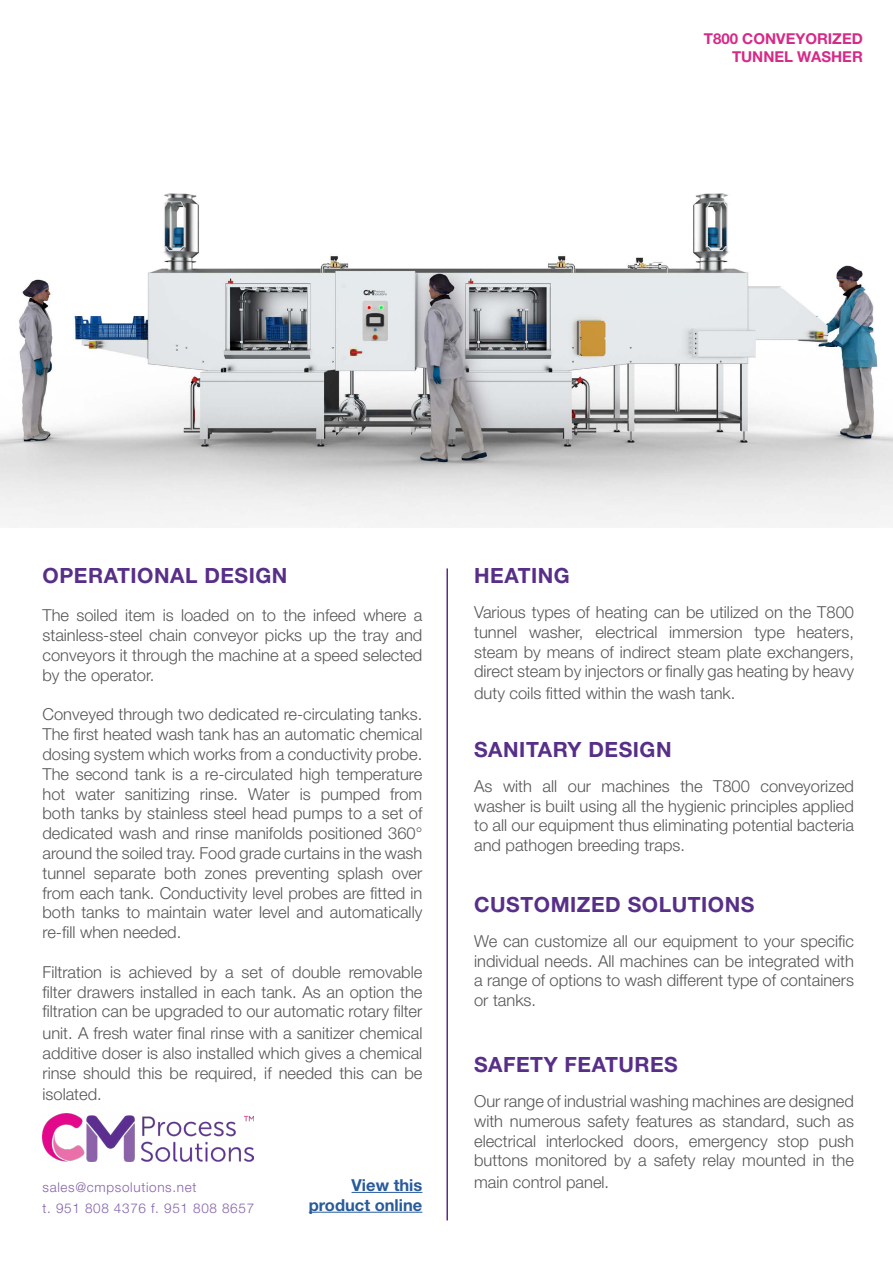
<style>
.page{position:relative;width:893px;height:1263px;background:#fff}
.page>*{position:absolute;margin:0;border:0;box-sizing:border-box;transform-origin:0 0}
.t1{font:700 21px "Helvetica Neue LT Std";letter-spacing:.025em;color:#582f88}
.t2{font:300 16.5px/19.8px "Helvetica Neue LT Std";color:#575756;text-align:justify}
.t3{font:700 16.5px/19.8px "Helvetica Neue LT Std";color:#275b9b;text-align:right}
.t4{font:700 15px/18px "Helvetica Neue LT Std";color:#d62a87;text-align:right}
.t5{font:300 13.5px/21.6px "Helvetica Neue LT Std";letter-spacing:.05em;color:#8463a8}
</style>
<div class="page">
<img style="left:0;top:193px;width:893px;height:334px">
<hr style="left:446px;top:568px;width:2px;height:652px;background:#582f88">
<img style="left:43px;top:1113px;width:211px;height:49px">
<hr style="left:352px;top:1192px;width:70px;height:1px;background:#275b9b">
<hr style="left:309px;top:1212px;width:113px;height:1px;background:#275b9b">
<p class="t4" style="left:704px;top:29px;width:160px">T800 CONVEYORIZED<br>TUNNEL WASHER</p>
<p class="t1" style="left:43px;top:563px;width:246px">OPERATIONAL DESIGN</p>
<p class="t2" style="left:43px;top:605px;width:381px">The soiled item is loaded on to the infeed where a stainless-steel chain conveyor picks up the tray and conveyors it through the machine at a speed selected by the operator.</p>
<p class="t2" style="left:43px;top:704px;width:381px">Conveyed through two dedicated re-circulating tanks.<br>The first heated wash tank has an automatic chemical dosing system which works from a conductivity probe.<br>The second tank is a re-circulated high temperature hot water sanitizing rinse. Water is pumped from both tanks by stainless steel head pumps to a set of dedicated wash and rinse manifolds positioned 360° around the soiled tray. Food grade curtains in the wash tunnel separate both zones preventing splash over from each tank. Conductivity level probes are fitted in both tanks to maintain water level and automatically re-fill when needed.</p>
<p class="t2" style="left:43px;top:962px;width:381px">Filtration is achieved by a set of double removable filter drawers installed in each tank. As an option the filtration can be upgraded to our automatic rotary filter</p>
<p class="t2" style="left:43px;top:1023px;width:381px">unit. A fresh water final rinse with a sanitizer chemical additive doser is also installed which gives a chemical rinse should this be required, if needed this can be</p>
<p class="t2" style="left:43px;top:1084px;width:61px">isolated.</p>
<p class="t5" style="left:43px;top:1176px;width:213px">sales@cmpsolutions.net<br>t. 951 808 4376 f. 951 808 8657</p>
<p class="t3" style="left:309px;top:1174px;width:115px">View this product online</p>
<p class="t1" style="left:474px;top:563px;width:97px">HEATING</p>
<p class="t2" style="left:474px;top:602px;width:381px">Various types of heating can be utilized on the T800 tunnel washer, electrical immersion type heaters, steam by means of indirect steam plate exchangers, direct steam by injectors or finally gas heating by heavy</p>
<p class="t2" style="left:474px;top:683px;width:263px">duty coils fitted within the wash tank.</p>
<p class="t1" style="left:474px;top:737px;width:199px">SANITARY DESIGN</p>
<p class="t2" style="left:474px;top:776px;width:381px">As with all our machines the T800 conveyorized washer is built using all the hygienic principles applied to all our equipment thus eliminating potential bacteria and pathogen breeding traps.</p>
<p class="t1" style="left:474px;top:892px;width:282px">CUSTOMIZED SOLUTIONS</p>
<p class="t2" style="left:474px;top:931px;width:381px">We can customize all our equipment to your specific individual needs. All machines can be integrated with a range of options to wash different type of containers or tanks.</p>
<p class="t1" style="left:474px;top:1052px;width:205px">SAFETY FEATURES</p>
<p class="t2" style="left:474px;top:1091px;width:381px">Our range of industrial washing machines are designed with numerous safety features as standard, such as electrical interlocked doors, emergency stop push buttons monitored by a safety relay mounted in the</p>
<p class="t2" style="left:474px;top:1172px;width:137px">main control panel.</p>
</div>
